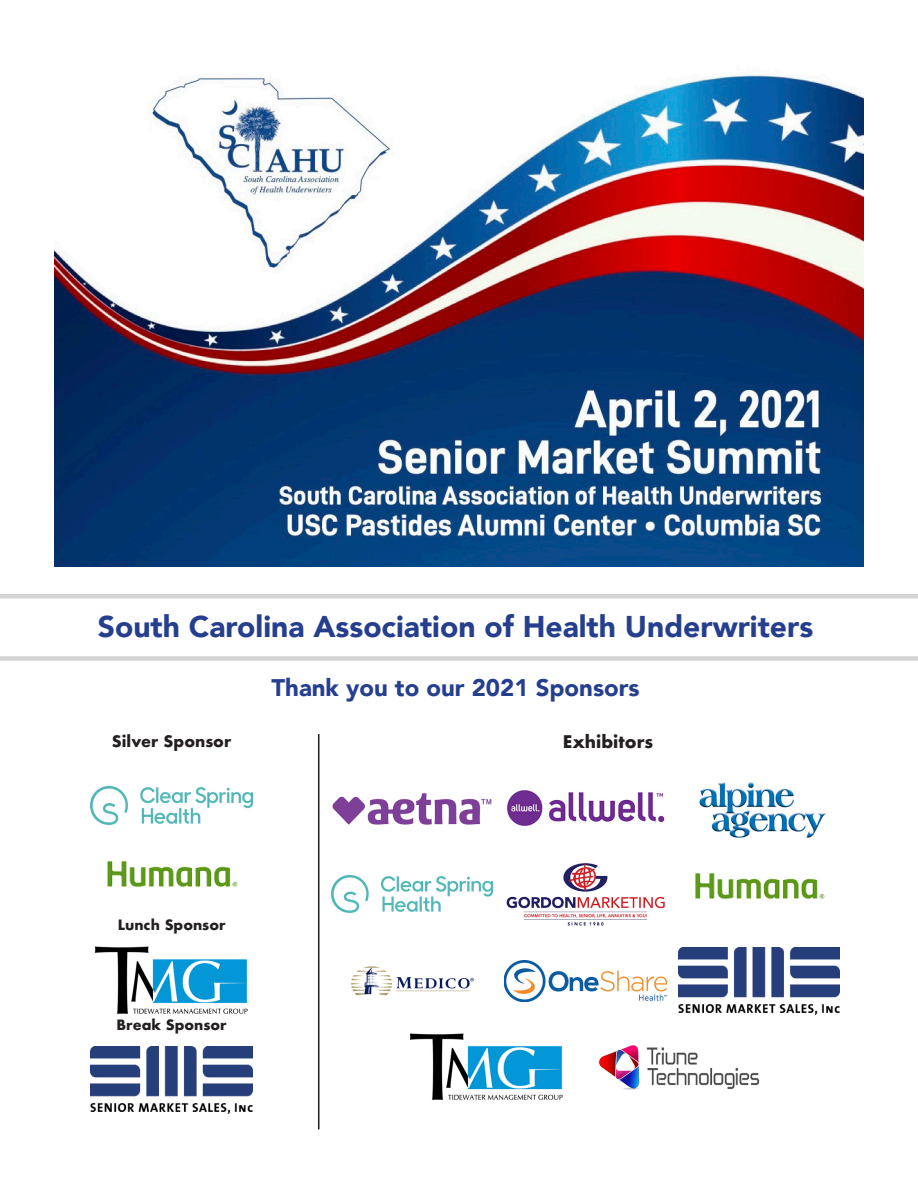
<style>
.page{position:relative;width:918px;height:1188px;background:#fff}
.page>*{position:absolute;margin:0;border:0;box-sizing:border-box;transform-origin:0 0}
.t1{font:900 30px "Avenir";color:#253f8e}
.t2{font:900 24px "Avenir";color:#253f8e}
.t3{font:700 16.95px "Futura";color:#231f20}
.t4{font:700 15.45px "Futura";color:#231f20}
.t5{font:700 13.95px "Futura";color:#231f20}
</style>
<div class="page">
<hr style="left:0;top:594px;width:918px;height:4px;background:#d5d4d5">
<div style="left:0;top:656px;width:918px;height:5px;background:#d5d4d5"></div>
<img style="left:54px;top:74px;width:810px;height:493px">
<img style="left:331px;top:875px;width:162px;height:38px">
<img style="left:678px;top:947px;width:162px;height:68px">
<hr style="left:318px;top:734px;width:2px;height:395px;background:#231f20">
<img style="left:699px;top:782px;width:127px;height:56px">
<img style="left:598px;top:1045px;width:161px;height:45px">
<img style="left:506px;top:790px;width:159px;height:36px">
<img style="left:409px;top:1033px;width:154px;height:67px">
<img style="left:695px;top:872px;width:130px;height:28px">
<img style="left:107px;top:860px;width:131px;height:28px">
<img style="left:91px;top:787px;width:161px;height:37px">
<img style="left:91px;top:1047px;width:161px;height:67px">
<img style="left:505px;top:960px;width:161px;height:42px">
<img style="left:506px;top:862px;width:159px;height:64px">
<img style="left:351px;top:966px;width:123px;height:30px">
<img style="left:94px;top:946px;width:154px;height:68px">
<img style="left:332px;top:794px;width:160px;height:31px">
<p class="t1" style="left:98px;top:601px;width:717px">South Carolina Association of Health Underwriters</p>
<p class="t2" style="left:271px;top:667px;width:370px">Thank you to our 2021 Sponsors</p>
<p class="t4" style="left:112px;top:730px;width:121px">Silver Sponsor</p>
<p class="t3" style="left:563px;top:730px;width:92px">Exhibitors</p>
<p class="t5" style="left:118px;top:915px;width:109px">Lunch Sponsor</p>
<p class="t5" style="left:117px;top:1015px;width:112px">Break Sponsor</p>
</div>
